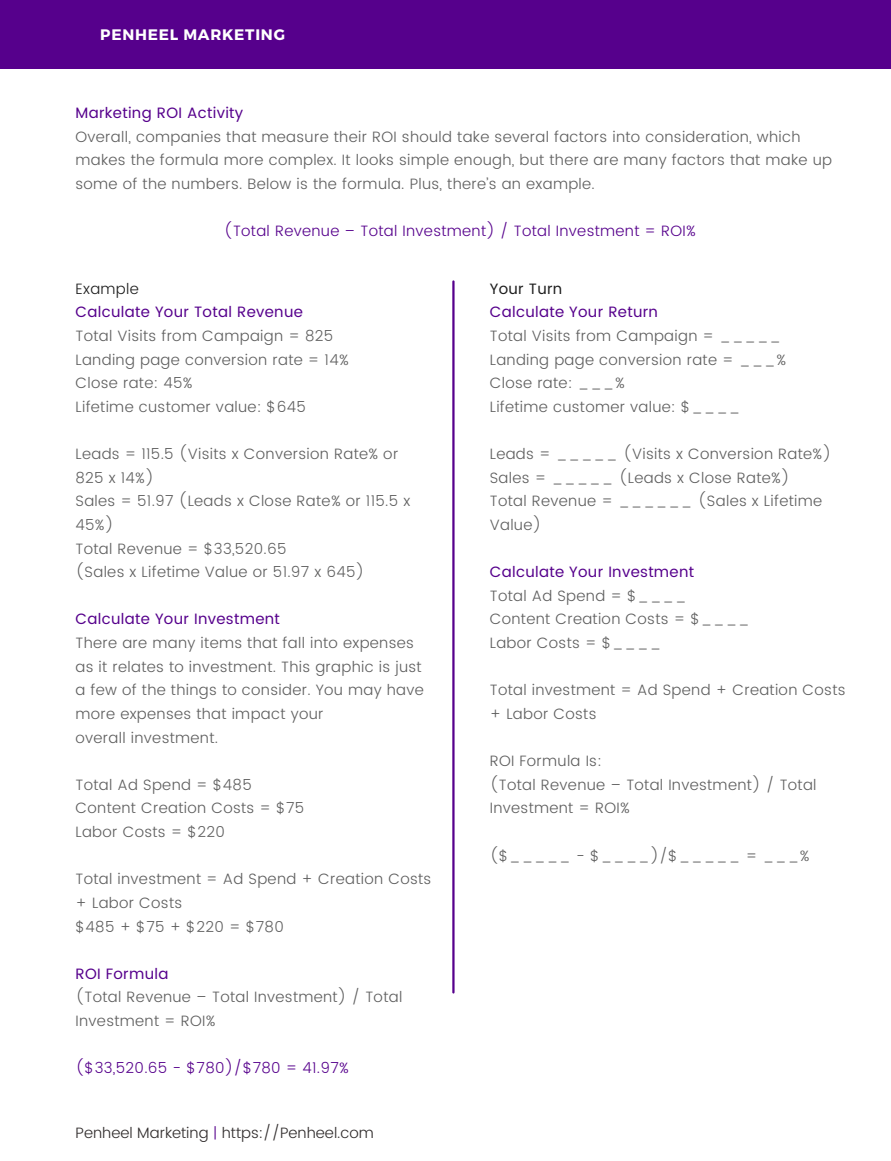
<style>
.page{position:relative;width:891px;height:1161px;background:#fff}
.page>*{position:absolute;margin:0;border:0;box-sizing:border-box;transform-origin:0 0}
.t1{font:700 15.15px "Montserrat";letter-spacing:.05em;color:#fff}
.t2{font:300 15px/23.7px "Poppins";letter-spacing:.02em;color:#5e5e5e}
.t3{font:15px "Poppins";letter-spacing:.02em;color:#56008c}
.t4{font:300 15px "Poppins";letter-spacing:.02em;color:#56008c}
.t5{font:300 15px "Poppins";color:#302c2c}
.t6{font:15px "Poppins";letter-spacing:.02em;color:#1e1e1e}
.t7{font:300 15px "Poppins";letter-spacing:.02em;color:#1e1e1e}
.s1{color:#56008c}
</style>
<div class="page">
<div style="left:0;top:0;width:891px;height:69px;background:#56008c"></div>
<hr style="left:452px;top:281px;width:3px;height:711px;background:#56008c">
<p class="t1" style="left:100px;top:25px;width:186px">PENHEEL MARKETING</p>
<p class="t3" style="left:76px;top:104px;width:169px">Marketing ROI Activity</p>
<p class="t2" style="left:76px;top:125px;width:758px">Overall, companies that measure their ROI should take several factors into consideration, which makes the formula more complex. It looks simple enough, but there are many factors that make up some of the numbers. Below is the formula. Plus, there’s an example.</p>
<p class="t4" style="left:224px;top:222px;width:473px">(Total Revenue – Total Investment) / Total Investment = ROI%</p>
<p class="t7" style="left:76px;top:280px;width:65px">Example</p>
<p class="t3" style="left:76px;top:303px;width:229px">Calculate Your Total Revenue</p>
<p class="t2" style="left:76px;top:324px;width:259px">Total Visits from Campaign = 825</p>
<p class="t2" style="left:76px;top:347px;width:275px">Landing page conversion rate = 14%</p>
<p class="t2" style="left:76px;top:371px;width:118px">Close rate: 45%</p>
<p class="t2" style="left:76px;top:395px;width:232px">Lifetime customer value: $645</p>
<p class="t2" style="left:76px;top:442px;width:324px">Leads = 115.5 (Visits x Conversion Rate% or<br>825 x 14%)</p>
<p class="t2" style="left:76px;top:489px;width:336px">Sales = 51.97 (Leads x Close Rate% or 115.5 x<br>45%)</p>
<p class="t2" style="left:76px;top:536px;width:213px">Total Revenue = $33,520.65</p>
<p class="t2" style="left:76px;top:560px;width:290px">(Sales x Lifetime Value or 51.97 x 645)</p>
<p class="t3" style="left:76px;top:610px;width:206px">Calculate Your Investment</p>
<p class="t2" style="left:76px;top:631px;width:350px">There are many items that fall into expenses as it relates to investment. This graphic is just a few of the things to consider. You may have more expenses that impact your</p>
<p class="t2" style="left:76px;top:725px;width:144px">overall investment.</p>
<p class="t2" style="left:76px;top:773px;width:178px">Total Ad Spend = $485</p>
<p class="t2" style="left:76px;top:796px;width:230px">Content Creation Costs = $75</p>
<p class="t2" style="left:76px;top:820px;width:151px">Labor Costs = $220</p>
<p class="t2" style="left:76px;top:867px;width:357px">Total investment = Ad Spend + Creation Costs + Labor Costs</p>
<p class="t2" style="left:76px;top:914px;width:210px">$485 + $75 + $220 = $780</p>
<p class="t3" style="left:76px;top:965px;width:94px">ROI Formula</p>
<p class="t2" style="left:76px;top:985px;width:328px">(Total Revenue – Total Investment) / Total<br>Investment = ROI%</p>
<p class="t4" style="left:76px;top:1059px;width:275px">($33,520.65 - $780)/$780 = 41.97%</p>
<p class="t5" style="left:76px;top:1124px;width:300px">Penheel Marketing <span class="s1">|</span> https://Penheel.com</p>
<p class="t6" style="left:490px;top:280px;width:74px">Your Turn</p>
<p class="t3" style="left:490px;top:303px;width:170px">Calculate Your Return</p>
<p class="t2" style="left:490px;top:324px;width:293px">Total Visits from Campaign = _____</p>
<p class="t2" style="left:490px;top:347px;width:298px">Landing page conversion rate = ___%</p>
<p class="t2" style="left:490px;top:371px;width:137px">Close rate: ___%</p>
<p class="t2" style="left:490px;top:395px;width:252px">Lifetime customer value: $____</p>
<p class="t2" style="left:490px;top:442px;width:343px">Leads = _____ (Visits x Conversion Rate%)</p>
<p class="t2" style="left:490px;top:466px;width:302px">Sales = _____ (Leads x Close Rate%)</p>
<p class="t2" style="left:490px;top:489px;width:334px">Total Revenue = ______ (Sales x Lifetime<br>Value)</p>
<p class="t3" style="left:490px;top:563px;width:206px">Calculate Your Investment</p>
<p class="t2" style="left:490px;top:584px;width:199px">Total Ad Spend = $____</p>
<p class="t2" style="left:490px;top:607px;width:262px">Content Creation Costs = $____</p>
<p class="t2" style="left:490px;top:631px;width:173px">Labor Costs = $____</p>
<p class="t2" style="left:490px;top:678px;width:357px">Total investment = Ad Spend + Creation Costs + Labor Costs</p>
<p class="t2" style="left:490px;top:749px;width:114px">ROI Formula Is:</p>
<p class="t2" style="left:490px;top:773px;width:328px">(Total Revenue – Total Investment) / Total<br>Investment = ROI%</p>
<p class="t2" style="left:490px;top:844px;width:321px">($_____ - $____)/$_____ = ___%</p>
</div>
